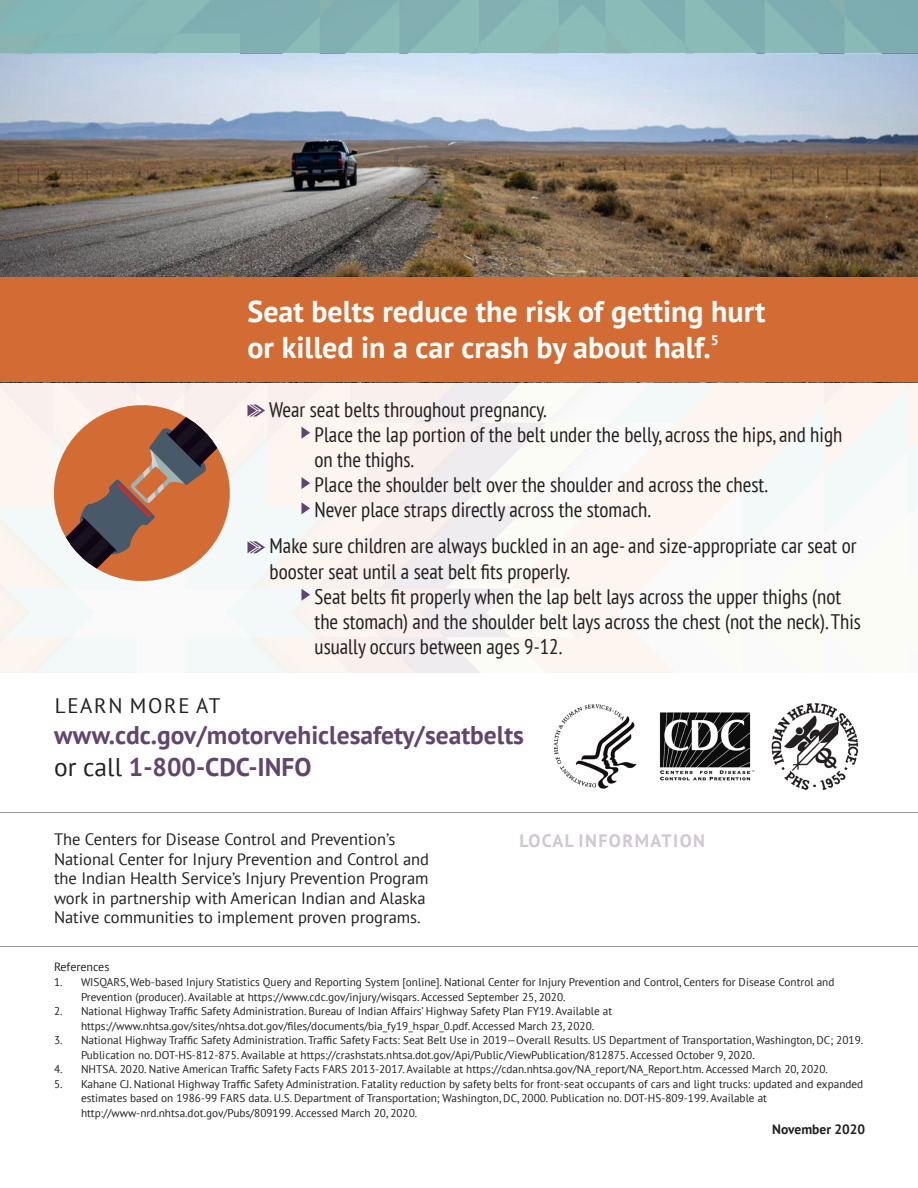
<style>
.page{position:relative;width:918px;height:1188px;background:#fff}
.page>*{position:absolute;margin:0;border:0;box-sizing:border-box;transform-origin:0 0}
.t1{font:700 30px/36px "PT Sans";color:#fff}
.t2{font:700 25.5px "PT Sans";color:#61456e}
.t3{font:condensed 21px/25.2px "PT Sans";color:#231f20}
.t4{font:21px "PT Sans";letter-spacing:.08em;color:#231f20}
.t5{font:700 18px "PT Sans";letter-spacing:.08em;color:#d0c7d3}
.t6{font:16.5px/19.5px "PT Sans";color:#231f20}
.t7{font:700 13.5px "PT Sans";color:#231f20}
.t8{font:12px "PT Sans";color:#231f20}
.t9{font:11.25px/14.5px "PT Sans";color:#231f20}
.s1{font-weight:400;color:#231f20}
</style>
<div class="page">
<img style="left:0;top:382px;width:918px;height:291px">
<img style="left:0;top:53px;width:918px;height:224px">
<svg style="left:248px;top:405px;width:17px;height:12px"></svg>
<svg style="left:302px;top:427px;width:8px;height:12px"></svg>
<svg style="left:302px;top:477px;width:8px;height:12px"></svg>
<svg style="left:302px;top:502px;width:8px;height:12px"></svg>
<svg style="left:248px;top:541px;width:17px;height:12px"></svg>
<svg style="left:302px;top:589px;width:8px;height:12px"></svg>
<div style="left:0;top:277px;width:918px;height:105px;background:#d26c34"></div>
<svg style="left:54px;top:405px;width:176px;height:176px"></svg>
<hr style="left:0;top:812px;width:918px;height:1px;background:#939598">
<hr style="left:0;top:946px;width:918px;height:1px;background:#939598">
<img style="left:553px;top:703px;width:306px;height:88px">
<div style="left:0;top:0;width:918px;height:53px;background:#86b7b6"></div>
<p class="t1" style="left:248px;top:293px;width:520px">Seat belts reduce the risk of getting hurt or killed in a car crash by about half.<sup>5</sup></p>
<p class="t3" style="left:269px;top:396px;width:279px">Wear seat belts throughout pregnancy.</p>
<p class="t3" style="left:315px;top:421px;width:529px">Place the lap portion of the belt under the belly, across the hips, and high on the thighs.</p>
<p class="t3" style="left:315px;top:472px;width:455px">Place the shoulder belt over the shoulder and across the chest.</p>
<p class="t3" style="left:315px;top:497px;width:338px">Never place straps directly across the stomach.</p>
<p class="t3" style="left:270px;top:533px;width:589px">Make sure children are always buckled in an age- and size-appropriate car seat or booster seat until a seat belt fits properly.</p>
<p class="t3" style="left:315px;top:583px;width:548px">Seat belts fit properly when the lap belt lays across the upper thighs (not the stomach) and the shoulder belt lays across the chest (not the neck). This usually occurs between ages 9-12.</p>
<p class="t4" style="left:55px;top:692px;width:167px">LEARN MORE AT</p>
<p class="t2" style="left:54px;top:718px;width:472px">www.cdc.gov/motorvehiclesafety/seatbelts</p>
<p class="t2" style="left:54px;top:750px;width:259px"><span class="s1">or call</span> 1-800-CDC-INFO</p>
<p class="t6" style="left:54px;top:830px;width:377px">The Centers for Disease Control and Prevention’s National Center for Injury Prevention and Control and the Indian Health Service’s Injury Prevention Program work in partnership with American Indian and Alaska Native communities to implement proven programs.</p>
<p class="t5" style="left:519px;top:829px;width:187px">LOCAL INFORMATION</p>
<p class="t8" style="left:54px;top:959px;width:57px">References</p>
<p class="t9" style="left:81px;top:974px;width:755px;text-indent:-27px">1. WISQARS, Web-based Injury Statistics Query and Reporting System [online]. National Center for Injury Prevention and Control, Centers for Disease Control and<br>Prevention (producer). Available at https://www.cdc.gov/injury/wisqars. Accessed September 25, 2020.</p>
<p class="t9" style="left:81px;top:1004px;width:533px;text-indent:-27px">2. National Highway Traffic Safety Administration. Bureau of Indian Affairs’ Highway Safety Plan FY19. Available at https://www.nhtsa.gov/sites/nhtsa.dot.gov/files/documents/bia_fy19_hspar_0.pdf. Accessed March 23, 2020.</p>
<p class="t9" style="left:81px;top:1033px;width:784px;text-indent:-27px">3. National Highway Traffic Safety Administration. Traffic Safety Facts: Seat Belt Use in 2019—Overall Results. US Department of Transportation, Washington, DC; 2019.<br>Publication no. DOT-HS-812-875. Available at https://crashstats.nhtsa.dot.gov/Api/Public/ViewPublication/812875. Accessed October 9, 2020.</p>
<p class="t9" style="left:54px;top:1062px;width:775px">4. NHTSA. 2020. Native American Traffic Safety Facts FARS 2013-2017. Available at https://cdan.nhtsa.gov/NA_report/NA_Report.htm. Accessed March 20, 2020.</p>
<p class="t9" style="left:81px;top:1076px;width:784px;text-indent:-27px">5. Kahane CJ. National Highway Traffic Safety Administration. Fatality reduction by safety belts for front-seat occupants of cars and light trucks: updated and expanded estimates based on 1986-99 FARS data. U.S. Department of Transportation; Washington, DC, 2000. Publication no. DOT-HS-809-199. Available at http://www-nrd.nhtsa.dot.gov/Pubs/809199. Accessed March 20, 2020.</p>
<p class="t7" style="left:772px;top:1120px;width:94px">November 2020</p>
</div>
